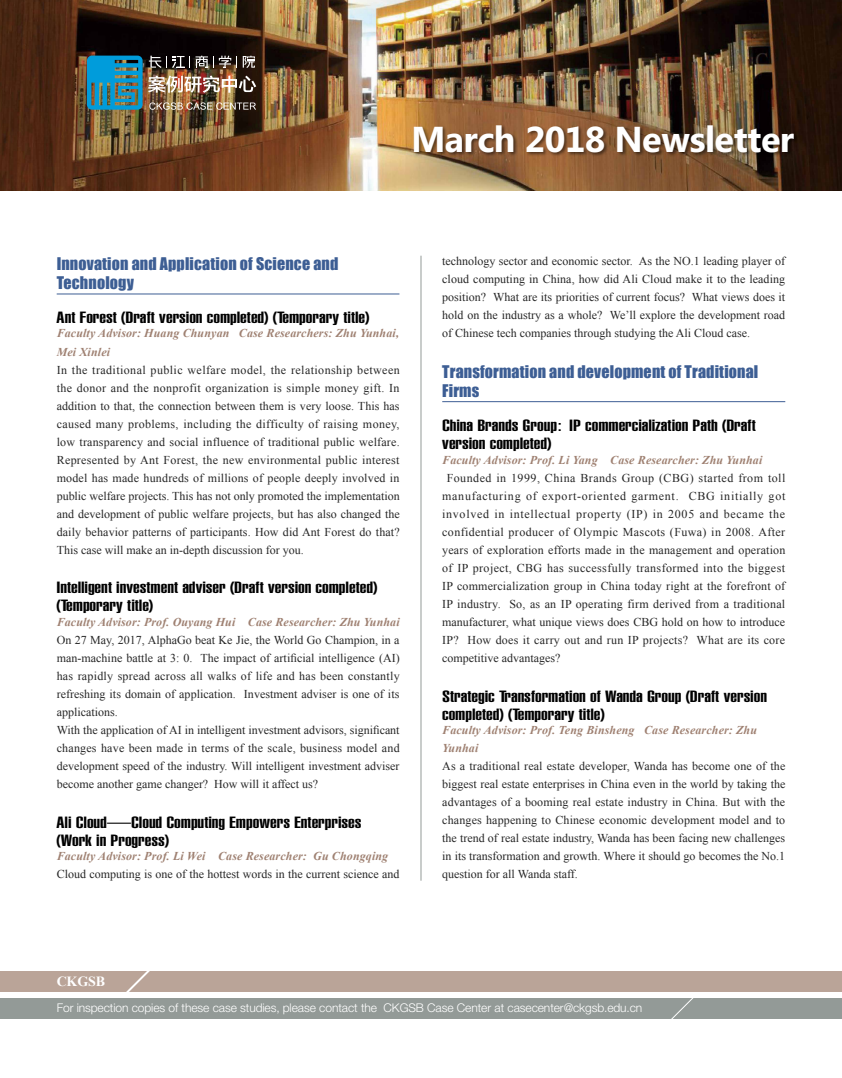
<style>
.page{position:relative;width:842px;height:1078px;background:#fff}
.page>*{position:absolute;margin:0;border:0;box-sizing:border-box;transform-origin:0 0}
.t1{font:700 36px "Microsoft Phags Pa";letter-spacing:-.02em;color:#fff}
.t2{font:900 extra-condensed 16px/18px "Helvetica";color:#000;scale:1.5 1}
.t3{font:16px/19px "Impact";letter-spacing:.01em;color:#3d5e94}
.t4{font:700 14px "Times New Roman";letter-spacing:-.01em;color:#fff}
.t5{font:12px/18px "Times New Roman";color:#262626;text-align:justify}
.t6{font:italic 700 12px/18px "Times New Roman";letter-spacing:.01em;color:#9f8172}
.t7{font:300 12px "Helvetica Neue LT Std";letter-spacing:-.005em;color:#fff}
.s1{font-family:"Helvetica Neue LT Std";font-weight:300;font-stretch:normal}
</style>
<div class="page">
<div style="left:0;top:998px;width:842px;height:20px;background:#939a97"></div>
<div style="left:0;top:971px;width:842px;height:20px;background:#baa498"></div>
<svg style="left:668px;top:998px;width:28px;height:21px"></svg>
<svg style="left:120px;top:971px;width:33px;height:21px"></svg>
<hr style="left:421px;top:255px;width:1px;height:625px;background:#939a97">
<img style="left:0;top:0;width:842px;height:190px">
<img style="left:87px;top:56px;width:169px;height:54px">
<div style="left:413px;top:124px;width:386px;height:34px;background:#000;opacity:.5"></div>
<hr style="left:57px;top:294px;width:342px;height:1px;background:#3d5e94">
<hr style="left:442px;top:401px;width:343px;height:1px;background:#3d5e94">
<h1 class="t1" style="left:411px;top:113px;width:384px">March 2018 Newsletter</h1>
<h2 class="t3" style="left:57px;top:253px;width:283px">Innovation and Application of Science and<br>Technology</h2>
<h2 class="t2" style="left:57px;top:308px;width:210px">Ant Forest (Draft version completed) (Temporary title)</h2>
<p class="t6" style="left:57px;top:324px;width:344px">Faculty Advisor: Huang Chunyan Case Researchers: Zhu Yunhai,<br>Mei Xinlei</p>
<p class="t5" style="left:57px;top:360px;width:345px">In the traditional public welfare model, the relationship between the donor and the nonprofit organization is simple money gift. In addition to that, the connection between them is very loose. This has caused many problems, including the difficulty of raising money, low transparency and social influence of traditional public welfare.<br>Represented by Ant Forest, the new environmental public interest model has made hundreds of millions of people deeply involved in public welfare projects. This has not only promoted the implementation and development of public welfare projects, but has also changed the daily behavior patterns of participants. How did Ant Forest do that?<br>This case will make an in-depth discussion for you.</p>
<h2 class="t2" style="left:56px;top:578px;width:215px">Intelligent investment adviser (Draft version completed) (Temporary title)</h2>
<p class="t6" style="left:57px;top:612px;width:345px">Faculty Advisor: Prof. Ouyang Hui Case Researcher: Zhu Yunhai</p>
<p class="t5" style="left:57px;top:630px;width:345px;text-align:left">On 27 May, 2017, AlphaGo beat Ke Jie, the World Go Champion, in a man-machine battle at 3: 0. The impact of artificial intelligence (AI) has rapidly spread across all walks of life and has been constantly refreshing its domain of application. Investment adviser is one of its applications.<br>With the application of AI in intelligent investment advisors, significant changes have been made in terms of the scale, business model and development speed of the industry. Will intelligent investment adviser become another game changer? How will it affect us?</p>
<h2 class="t2" style="left:57px;top:812px;width:205px">Ali Cloud—Cloud Computing Empowers Enterprises (Work in Progress)</h2>
<p class="t6" style="left:57px;top:846px;width:333px">Faculty Advisor: Prof. Li Wei Case Researcher: Gu Chongqing</p>
<p class="t5" style="left:57px;top:864px;width:344px">Cloud computing is one of the hottest words in the current science and</p>
<p class="t5" style="left:442px;top:252px;width:345px">technology sector and economic sector. As the NO.1 leading player of cloud computing in China, how did Ali Cloud make it to the leading position? What are its priorities of current focus? What views does it hold on the industry as a whole? We’ll explore the development road of Chinese tech companies through studying the Ali Cloud case.</p>
<h2 class="t3" style="left:442px;top:361px;width:318px">Transformation and development of Traditional<br>Firms</h2>
<h2 class="t2" style="left:442px;top:416px;width:211px">China Brands Group<span class="s1">:</span> IP commercialization Path (Draft version completed)</h2>
<p class="t6" style="left:442px;top:450px;width:322px">Faculty Advisor: Prof. Li Yang Case Researcher: Zhu Yunhai</p>
<p class="t5" style="left:442px;top:468px;width:345px;text-indent:4px">Founded in 1999, China Brands Group (CBG) started from toll manufacturing of export-oriented garment. CBG initially got involved in intellectual property (IP) in 2005 and became the confidential producer of Olympic Mascots (Fuwa) in 2008. After years of exploration efforts made in the management and operation of IP project, CBG has successfully transformed into the biggest IP commercialization group in China today right at the forefront of IP industry. So, as an IP operating firm derived from a traditional manufacturer, what unique views does CBG hold on how to introduce IP? How does it carry out and run IP projects? What are its core competitive advantages?</p>
<h2 class="t2" style="left:442px;top:686px;width:218px">Strategic Transformation of Wanda Group (Draft version completed) (Temporary title)</h2>
<p class="t6" style="left:442px;top:720px;width:316px">Faculty Advisor: Prof. Teng Binsheng Case Researcher: Zhu<br>Yunhai</p>
<p class="t5" style="left:442px;top:756px;width:345px">As a traditional real estate developer, Wanda has become one of the biggest real estate enterprises in China even in the world by taking the advantages of a booming real estate industry in China. But with the changes happening to Chinese economic development model and to the trend of real estate industry, Wanda has been facing new challenges in its transformation and growth. Where it should go becomes the No.1 question for all Wanda staff.</p>
<p class="t4" style="left:57px;top:971px;width:50px">CKGSB</p>
<p class="t7" style="left:57px;top:1000px;width:587px">For inspection copies of these case studies, please contact the CKGSB Case Center at casecenter@ckgsb.edu.cn</p>
</div>
